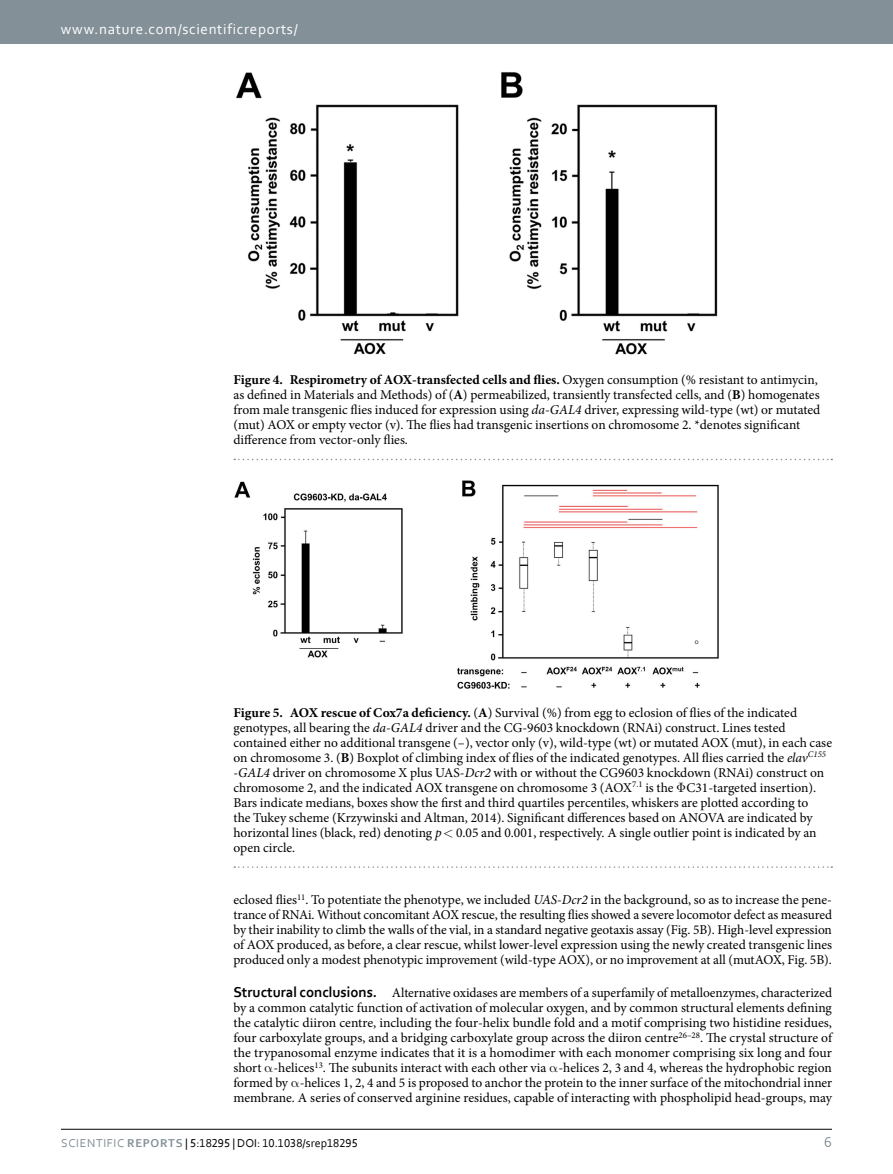
<style>
.page{position:relative;width:893px;height:1174px;background:#fff}
.page>*{position:absolute;margin:0;border:0;box-sizing:border-box;transform-origin:0 0}
.t1{font:15px "Corbel";letter-spacing:.045em;color:#fff}
.t2{font:15px "Corbel";color:#839097}
.t3{font:13.5px/15px "Minion Pro";color:#000;text-align:justify}
.t4{font:12px "Corbel";color:#000}
.s1{font-weight:700}
.s2{font-style:italic}
.s3{font-family:"Corbel";font-weight:700;font-size:15px}
.s4{color:#839097}
.s5{font-weight:700;color:#839097}
</style>
<div class="page">
<div style="left:0;top:0;width:893px;height:43px;background:#839097"></div>
<hr style="left:61px;top:1129px;width:771px;height:1px;background:#000">
<img style="left:236px;top:72px;width:482px;height:283px">
<svg style="left:234px;top:459px;width:598px;height:1px"></svg>
<img style="left:234px;top:480px;width:485px;height:209px">
<svg style="left:234px;top:866px;width:598px;height:2px"></svg>
<p class="t1" style="left:61px;top:19px;width:238px">www.nature.com/scientificreports/</p>
<p class="t3" style="left:233px;top:373px;width:588px;text-align:left"><span class="s1">Figure 4. Respirometry of AOX-transfected cells and flies.</span> Oxygen consumption (% resistant to antimycin, as defined in Materials and Methods) of (<span class="s1">A</span>) permeabilized, transiently transfected cells, and (<span class="s1">B</span>) homogenates from male transgenic flies induced for expression using <span class="s2">da</span>-<span class="s2">GAL4</span> driver, expressing wild-type (wt) or mutated (mut) AOX or empty vector (v). The flies had transgenic insertions on chromosome 2. *denotes significant difference from vector-only flies.</p>
<p class="t3" style="left:233px;top:705px;width:600px;text-align:left"><span class="s1">Figure 5. AOX rescue of Cox7a deficiency.</span> (<span class="s1">A</span>) Survival (%) from egg to eclosion of flies of the indicated genotypes, all bearing the <span class="s2">da</span>-<span class="s2">GAL4</span> driver and the CG-9603 knockdown (RNAi) construct. Lines tested contained either no additional transgene (–), vector only (v), wild-type (wt) or mutated AOX (mut), in each case on chromosome 3. (<span class="s1">B</span>) Boxplot of climbing index of flies of the indicated genotypes. All flies carried the <span class="s2">elav</span><sup>C155 </sup>-<span class="s2">GAL4</span> driver on chromosome X plus UAS-<span class="s2">Dcr2</span> with or without the CG9603 knockdown (RNAi) construct on chromosome 2, and the indicated AOX transgene on chromosome 3 (AOX<sup>7.1</sup> is the C31-targeted insertion).<br>Bars indicate medians, boxes show the first and third quartiles percentiles, whiskers are plotted according to<br>the Tukey scheme (Krzywinski and Altman, 2014). Significant differences based on ANOVA are indicated by horizontal lines (black, red) denoting <span class="s2">p</span> 0.05 and 0.001, respectively. A single outlier point is indicated by an open circle.</p>
<p class="t3" style="left:233px;top:892px;width:600px">eclosed flies<sup>11</sup>. To potentiate the phenotype, we included <span class="s2">UAS</span>-<span class="s2">Dcr2</span> in the background, so as to increase the pene&shy;trance of RNAi. Without concomitant AOX rescue, the resulting flies showed a severe locomotor defect as measured by their inability to climb the walls of the vial, in a standard negative geotaxis assay (Fig. 5B). High-level expression of AOX produced, as before, a clear rescue, whilst lower-level expression using the newly created transgenic lines produced only a modest phenotypic improvement (wild-type AOX), or no improvement at all (mutAOX, Fig. 5B).</p>
<p class="t3" style="left:233px;top:985px;width:600px"><span class="s3">Structural conclusions.</span> Alternative oxidases are members of a superfamily of metalloenzymes, characterized by a common catalytic function of activation of molecular oxygen, and by common structural elements defining the catalytic diiron centre, including the four-helix bundle fold and a motif comprising two histidine residues, four carboxylate groups, and a bridging carboxylate group across the diiron centre<sup>26–28</sup>. The crystal structure of the trypanosomal enzyme indicates that it is a homodimer with each monomer comprising six long and four short -helices<sup>13</sup>. The subunits interact with each other via -helices 2, 3 and 4, whereas the hydrophobic region formed by -helices 1, 2, 4 and 5 is proposed to anchor the protein to the inner surface of the mitochondrial inner membrane. A series of conserved arginine residues, capable of interacting with phospholipid head-groups, may</p>
<p class="t4" style="left:61px;top:1135px;width:298px"><span class="s4">Scientific</span> <span class="s5">Reports</span> | 5:18295 | DOI: 10.1038/srep18295</p>
<p class="t2" style="left:824px;top:1132px;width:9px">6</p>
</div>
